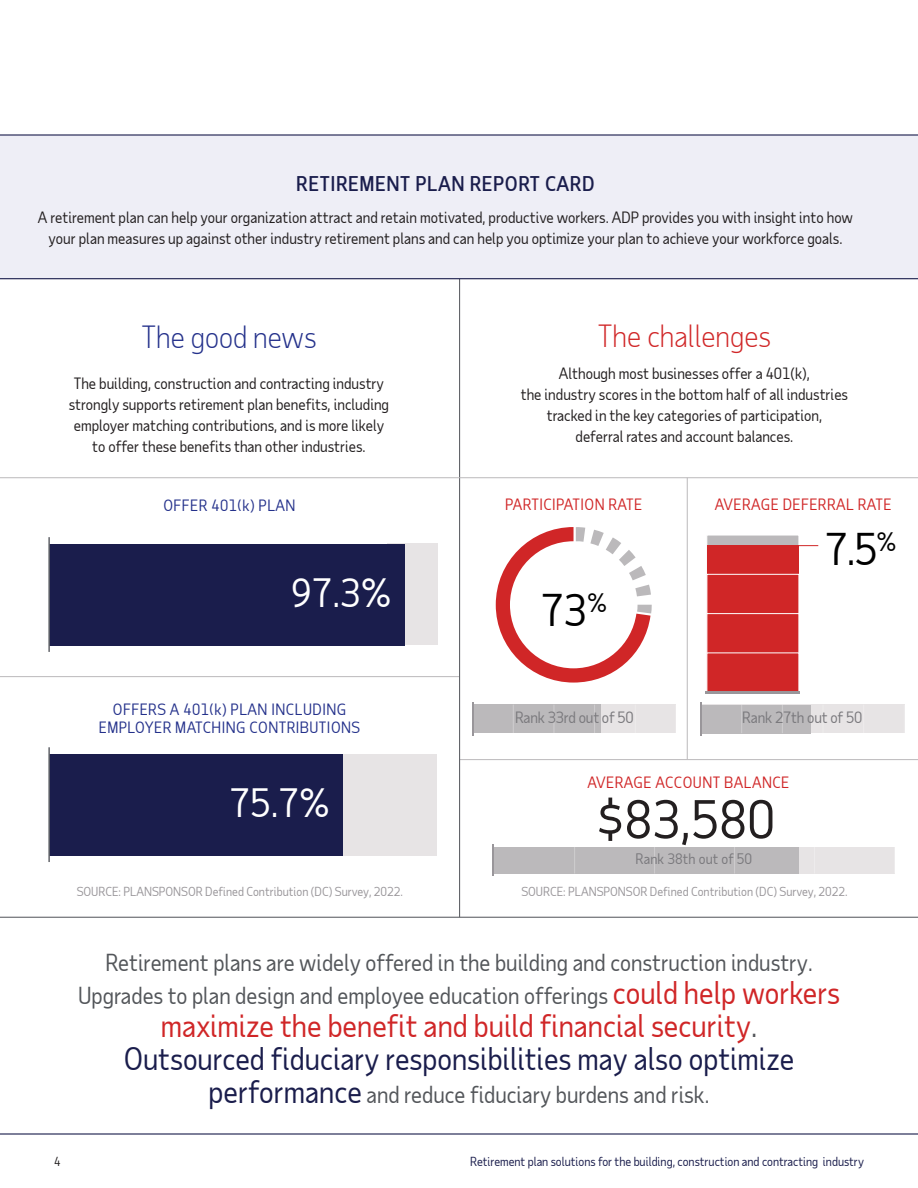
<style>
.page{position:relative;width:918px;height:1188px;background:#fff}
.page>*{position:absolute;margin:0;border:0;box-sizing:border-box;transform-origin:0 0}
._2019_-_Body_Copy{font:51px "Taub Sans";color:#231f20}
._2019_-_Body_Copy-2{font:42px "Taub Sans";color:#000}
._2019_-_Body_Copy-3{font:37.5px "Taub Sans";color:#fff}
._2019_-_Body_Copy-4{font:30px/33px "Taub Sans";color:#1a1d4c;text-align:center}
._2019_-_Body_Copy-5{font:300 30px "Taub Sans";color:#d02627}
._2019_-_Body_Copy-6{font:300 30px "Taub Sans";color:#24318b}
._2019_-_Body_Copy-7{font:22.5px/33px "Taub Sans";color:#53565a;text-align:center}
._2019_-_CTA_-_Copy{font:500 19.5px "Taub Sans";letter-spacing:.03em;color:#1a1d4c}
._2019_-_Body_Copy-8{font:15px/21px "Taub Sans";color:#231f20;text-align:center}
._2019_-_CTA_-_Copy-2{font:15px/18px "Taub Sans";letter-spacing:.03em;color:#24318b;text-align:center}
._2019_-_CTA_-_Copy-3{font:15px "Taub Sans";letter-spacing:.03em;color:#d02627}
._2019_-_Body_Copy-9{font:15px "Taub Sans";letter-spacing:-.01em;color:#7a797d}
._2019_-_Body_Copy-10{font:15px "Taub Sans";letter-spacing:.03em;color:#d02627}
._2019_-_Body_Copy-11{font:13.95px "Taub Sans";letter-spacing:.01em;color:#7a797d}
._2019_-_Source___Footer{font:12px "Taub Sans";color:#99969a}
.t1{font:12px "Taub Sans";color:#1a1d4c}
.t2{font:12px "Taub Sans";color:#231f20}
.s1{font-size:30px;color:#d02627}
.s2{color:#d02627}
.s3{color:#53565a}
.s4{font-size:30px;color:#1a1d4c}
</style>
<div class="page">
<div style="left:387px;top:544px;width:50px;height:101px;background:#e7e4e5"></div>
<div style="left:343px;top:754px;width:94px;height:101px;background:#e7e4e5"></div>
<hr style="left:460px;top:759px;width:458px;height:1px;background:#bbb9bb">
<hr style="left:0;top:1133px;width:918px;height:2px;background:#1a1d4c">
<hr style="left:459px;top:278px;width:1px;height:639px;background:#63656a">
<hr style="left:0;top:477px;width:918px;height:1px;background:#bbb9bb">
<div style="left:0;top:135px;width:918px;height:144px;background:#eeeef6"></div>
<hr style="left:0;top:134px;width:918px;height:2px;background:#1a1d4c">
<hr style="left:0;top:278px;width:918px;height:1px;background:#1a1d4c">
<hr style="left:0;top:917px;width:918px;height:1px;background:#63656a">
<hr style="left:0;top:676px;width:459px;height:1px;background:#bbb9bb">
<div style="left:50px;top:544px;width:355px;height:101px;background:#1a1d4c"></div>
<div style="left:50px;top:754px;width:293px;height:101px;background:#1a1d4c"></div>
<hr style="left:48px;top:537px;width:2px;height:115px;background:#63656a">
<hr style="left:48px;top:747px;width:2px;height:115px;background:#63656a">
<div style="left:473px;top:705px;width:203px;height:28px;background:#e7e4e5"></div>
<div style="left:473px;top:705px;width:128px;height:28px;background:#bbb9bb"></div>
<div style="left:701px;top:705px;width:203px;height:28px;background:#e7e4e5"></div>
<div style="left:701px;top:705px;width:110px;height:28px;background:#bbb9bb"></div>
<svg style="left:741px;top:705px;width:1px;height:28px"></svg>
<svg style="left:782px;top:705px;width:1px;height:28px"></svg>
<svg style="left:904px;top:705px;width:1px;height:28px"></svg>
<hr style="left:700px;top:702px;width:1px;height:34px;background:#99969a">
<hr style="left:472px;top:702px;width:2px;height:34px;background:#99969a">
<svg style="left:513px;top:705px;width:1px;height:28px"></svg>
<svg style="left:594px;top:705px;width:1px;height:28px"></svg>
<hr style="left:687px;top:478px;width:1px;height:281px;background:#bbb9bb">
<div style="left:706px;top:535px;width:93px;height:158px;background:#bbb9bb;border:1px solid #fff"></div>
<div style="left:707px;top:545px;width:92px;height:147px;background:#d02627"></div>
<div style="left:707px;top:574px;width:92px;height:119px;background:#d02627;border:1px solid #fff"></div>
<div style="left:707px;top:613px;width:92px;height:80px;background:#d02627;border:1px solid #fff"></div>
<div style="left:707px;top:653px;width:92px;height:40px;background:#d02627"></div>
<svg style="left:799px;top:545px;width:19px;height:1px"></svg>
<div style="left:495px;top:847px;width:400px;height:27px;background:#e7e4e5"></div>
<div style="left:492px;top:847px;width:307px;height:27px;background:#bbb9bb"></div>
<svg style="left:574px;top:847px;width:1px;height:26px"></svg>
<svg style="left:654px;top:847px;width:1px;height:26px"></svg>
<svg style="left:734px;top:847px;width:1px;height:26px"></svg>
<hr style="left:492px;top:845px;width:2px;height:31px;background:#99969a">
<svg style="left:496px;top:527px;width:156px;height:156px"></svg>
<hr style="left:706px;top:691px;width:94px;height:3px;background:#99969a">
<p class="_2019_-_CTA_-_Copy" style="left:296px;top:171px;width:300px">RETIREMENT PLAN REPORT CARD</p>
<p class="_2019_-_Body_Copy-8" style="left:38px;top:206px;width:817px">A retirement plan can help your organization attract and retain motivated, productive workers. ADP provides you with insight into how your plan measures up against other industry retirement plans and can help you optimize your plan to achieve your workforce goals.</p>
<p class="_2019_-_Body_Copy-6" style="left:141px;top:318px;width:177px">The good news</p>
<p class="_2019_-_Body_Copy-8" style="left:69px;top:373px;width:322px">The building, construction and contracting industry strongly supports retirement plan benefits, including employer matching contributions, and is more likely to offer these benefits than other industries.</p>
<p class="_2019_-_CTA_-_Copy-2" style="left:163px;top:496px;width:134px">OFFER 401(k) PLAN</p>
<p class="_2019_-_Body_Copy-3" style="left:291px;top:569px;width:102px">97.3%</p>
<p class="_2019_-_CTA_-_Copy-2" style="left:99px;top:700px;width:263px">OFFERS A 401(k) PLAN INCLUDING<br>EMPLOYER MATCHING CONTRIBUTIONS</p>
<p class="_2019_-_Body_Copy-3" style="left:230px;top:779px;width:102px">75.7%</p>
<p class="_2019_-_Body_Copy-5" style="left:598px;top:317px;width:175px">The challenges</p>
<p class="_2019_-_Body_Copy-8" style="left:521px;top:363px;width:329px">Although most businesses offer a 401(k),<br>the industry scores in the bottom half of all industries tracked in the key categories of participation,<br>deferral rates and account balances.</p>
<p class="_2019_-_CTA_-_Copy-3" style="left:505px;top:495px;width:139px">PARTICIPATION RATE</p>
<p class="_2019_-_Body_Copy-10" style="left:715px;top:495px;width:178px">AVERAGE DEFERRAL RATE</p>
<p class="_2019_-_Body_Copy-2" style="left:825px;top:523px;width:73px">7.5<sup>%</sup></p>
<p class="_2019_-_Body_Copy-2" style="left:541px;top:584px;width:68px">73<sup>%</sup></p>
<p class="_2019_-_Body_Copy-9" style="left:515px;top:708px;width:120px">Rank 33rd out of 50</p>
<p class="_2019_-_Body_Copy-9" style="left:742px;top:708px;width:122px">Rank 27th out of 50</p>
<p class="_2019_-_CTA_-_Copy-3" style="left:588px;top:773px;width:203px">AVERAGE ACCOUNT BALANCE</p>
<p class="_2019_-_Body_Copy" style="left:596px;top:787px;width:180px">$83,580</p>
<p class="_2019_-_Body_Copy-11" style="left:636px;top:850px;width:118px">Rank 38th out of 50</p>
<p class="_2019_-_Source___Footer" style="left:77px;top:884px;width:328px">SOURCE: PLANSPONSOR Defined Contribution (DC) Survey, 2022.</p>
<p class="_2019_-_Source___Footer" style="left:521px;top:884px;width:328px">SOURCE: PLANSPONSOR Defined Contribution (DC) Survey, 2022.</p>
<p class="_2019_-_Body_Copy-7" style="left:78px;top:946px;width:763px">Retirement plans are widely offered in the building and construction industry.<br>Upgrades to plan design and employee education offerings <span class="s1">could help workers</span></p>
<p class="_2019_-_Body_Copy-4" style="left:124px;top:1009px;width:672px"><span class="s2">maximize the benefit and build financial security</span><span class="s3">.<br></span>Outsourced fiduciary responsibilities may also optimize</p>
<p class="_2019_-_Body_Copy-7" style="left:209px;top:1078px;width:502px"><span class="s4">performance</span> and reduce fiduciary burdens and risk.</p>
<p class="t2" style="left:54px;top:1154px;width:8px">4</p>
<p class="t1" style="left:470px;top:1154px;width:395px">Retirement plan solutions for the building, construction and contracting industry</p>
</div>
